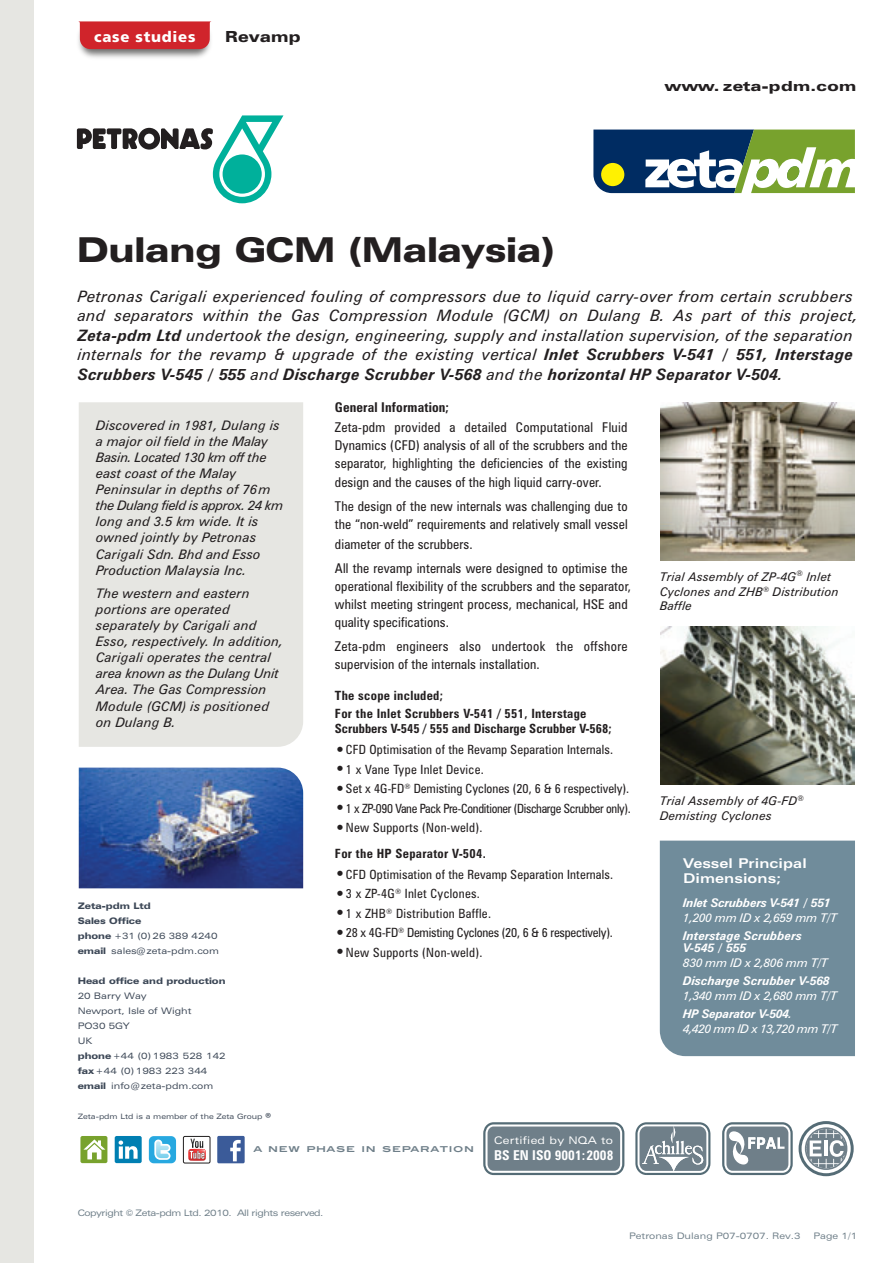
<style>
.page{position:relative;width:893px;height:1263px;background:#fff}
.page>*{position:absolute;margin:0;border:0;box-sizing:border-box;transform-origin:0 0}
.t1{font:900 expanded 34.35px "Zurich BT";letter-spacing:-.005em;color:#231f20}
.t2{font:italic 15.75px/19.5px "Zurich BT";letter-spacing:.015em;color:#231f20}
.t3{font:900 expanded 15.3px "Zurich BT";letter-spacing:.025em;color:#231f20}
.t4{font:900 14.85px "Frutiger LT";letter-spacing:.05em;color:#fff}
.t5{font:900 expanded 13.95px "Zurich BT";letter-spacing:.025em;color:#231f20;scale:1.08 1}
.t6{font:700 condensed 13.65px "Zurich BT";color:#fff}
.t7{font:condensed 13.5px/18px "Zurich BT";letter-spacing:.01em;color:#231f20}
.t8{font:700 expanded 13.5px/15px "Zurich BT";letter-spacing:.005em;color:#fff}
.t9{font:700 condensed 13.5px "Zurich BT";letter-spacing:.01em;color:#231f20}
.t10{font:italic 13.2px/16.2px "Zurich BT";letter-spacing:.01em;color:#231f20}
.t11{font:condensed 12.75px "Zurich BT";letter-spacing:.015em;color:#231f20}
.t12{font:700 condensed 12.75px/18px "Zurich BT";letter-spacing:.025em;color:#231f20}
.t13{font:condensed 12.75px "Zurich BT";letter-spacing:-.025em;color:#231f20}
.t14{font:condensed 12.75px "Zurich BT";letter-spacing:-.015em;color:#231f20}
.t15{font:700 condensed 12.75px "Zurich BT";letter-spacing:.005em;color:#231f20}
.t16{font:italic 12px/14.9px "Zurich BT";letter-spacing:.01em;color:#231f20}
.t17{font:italic 12px "Zurich BT";letter-spacing:-.02em;color:#fff}
.t18{font:italic 700 12px/12px "Zurich BT";color:#fff}
.t19{font:italic 700 12px "Zurich BT";letter-spacing:-.02em;color:#fff}
.t20{font:italic 12px "Zurich BT";letter-spacing:-.04em;color:#fff}
.t21{font:expanded 10.5px "Zurich BT";letter-spacing:.03em;color:#fff}
.t22{font:expanded 9px/15px "Zurich BT";color:#3d4857}
.t23{font:expanded 9px "Zurich BT";letter-spacing:-.045em;color:#6f7f89}
.t24{font:expanded 9px "Zurich BT";color:#6f7f89}
.t25{font:900 expanded 9px "Zurich BT";color:#3d4857}
.t26{font:700 8.1px "Blair ITC";letter-spacing:.075em;color:#6f7f89;scale:1.11 1}
.t27{font:expanded 7.35px "Zurich BT";color:#3d4857}
.s1{font-weight:700}
.s2{font-size:18px}
.s3{font-weight:400;font-size:18px}
.s4{font-weight:400}
.s5{font-weight:900}
.s6{font-family:"Myriad Pro";font-stretch:normal;font-size:14.85px}
</style>
<div class="page">
<div style="left:79px;top:402px;width:224px;height:345px;background:#e6e6e2"></div>
<img style="left:79px;top:768px;width:224px;height:120px">
<svg style="left:593px;top:130px;width:262px;height:63px"></svg>
<img style="left:33px;top:0;width:176px;height:108px">
<svg style="left:78px;top:21px;width:133px;height:28px"></svg>
<div style="left:0;top:0;width:33px;height:1263px;background:#e6e6e2"></div>
<svg style="left:77px;top:115px;width:206px;height:88px"></svg>
<img style="left:660px;top:402px;width:195px;height:158px">
<img style="left:660px;top:627px;width:195px;height:158px">
<div style="left:660px;top:841px;width:195px;height:215px;background:#708c9b"></div>
<svg style="left:722px;top:1121px;width:132px;height:56px"></svg>
<svg style="left:635px;top:1122px;width:75px;height:53px"></svg>
<svg style="left:483px;top:1122px;width:141px;height:53px"></svg>
<div style="left:488px;top:1126px;width:132px;height:45px;background:#6f7f89;border-radius:6px"></div>
<div style="left:115px;top:1136px;width:27px;height:27px;background:#007fb2;border-radius:2px"></div>
<svg style="left:119px;top:1140px;width:19px;height:19px"></svg>
<div style="left:149px;top:1136px;width:27px;height:27px;background:#27a8e0;border-radius:5px"></div>
<svg style="left:154px;top:1139px;width:17px;height:21px"></svg>
<div style="left:217px;top:1136px;width:28px;height:27px;background:#3b5b99;border-radius:2px"></div>
<svg style="left:230px;top:1140px;width:11px;height:21px"></svg>
<div style="left:183px;top:1136px;width:27px;height:27px;border:1px solid #211e1e;border-radius:2px"></div>
<svg style="left:188px;top:1139px;width:18px;height:22px"></svg>
<div style="left:80px;top:1136px;width:27px;height:27px;background:#78a22d;border-radius:2px"></div>
<svg style="left:83px;top:1139px;width:22px;height:20px"></svg>
<p class="t4" style="left:94px;top:28px;width:103px">case studies</p>
<p class="t3" style="left:225px;top:28px;width:77px">Revamp</p>
<h1 class="t1" style="left:77px;top:229px;width:480px">Dulang GCM (Malaysia)</h1>
<p class="t5" style="left:665px;top:78px;width:179px">www. zeta-pdm.com</p>
<p class="t2" style="left:78px;top:286px;width:782px">Petronas Carigali experienced fouling of compressors due to liquid carry-over from certain scrubbers and separators within the Gas Compression Module (GCM) on Dulang B. As part of this project, <span class="s1">Zeta-pdm Ltd</span> undertook the design, engineering, supply and installation supervision, of the separation internals for the revamp &amp; upgrade of the existing vertical <span class="s1">Inlet Scrubbers V-541 / 551, Interstage Scrubbers V-545 / 555</span> and <span class="s1">Discharge Scrubber V-568</span> and the <span class="s1">horizontal HP Separator V-504.</span></p>
<p class="t10" style="left:96px;top:417px;width:189px">Discovered in 1981, Dulang is a major oil field in the Malay<br>Basin. Located 130 km off the east coast of the Malay<br>Peninsular in depths of 76m the Dulang field is approx. 24 km long and 3.5 km wide. It is owned jointly by Petronas<br>Carigali Sdn. Bhd and Esso<br>Production Malaysia Inc.</p>
<p class="t10" style="left:96px;top:585px;width:189px">The western and eastern portions are operated separately by Carigali and<br>Esso, respectively. In addition,<br>Carigali operates the central area known as the Dulang Unit<br>Area. The Gas Compression<br>Module (GCM) is positioned on Dulang B.</p>
<p class="t9" style="left:335px;top:399px;width:116px">General Information;</p>
<p class="t7" style="left:335px;top:418px;width:294px;text-align:justify">Zeta-pdm provided a detailed Computational Fluid Dynamics (CFD) analysis of all of the scrubbers and the separator, highlighting the deficiencies of the existing</p>
<p class="t7" style="left:335px;top:470px;width:294px;line-height:24px">design and the causes of the high liquid carry-over.<br>The design of the new internals was challenging due to</p>
<p class="t7" style="left:335px;top:514px;width:294px;line-height:19.5px">the “non-weld” requirements and relatively small vessel diameter of the scrubbers.</p>
<p class="t7" style="left:335px;top:559px;width:298px">All the revamp internals were designed to optimise the operational flexibility of the scrubbers and the separator, whilst meeting stringent process, mechanical, HSE and quality specifications.</p>
<p class="t7" style="left:335px;top:637px;width:294px">Zeta-pdm engineers also undertook the offshore supervision of the internals installation.</p>
<p class="t12" style="left:335px;top:687px;width:253px">The scope included;<br>For the Inlet Scrubbers V-541 / 551, Interstage</p>
<p class="t15" style="left:335px;top:721px;width:278px">Scrubbers V-545 / 555 and Discharge Scrubber V-568;</p>
<p class="t11" style="left:335px;top:742px;width:280px"><span class="s2">•</span>CFD Optimisation of the Revamp Separation Internals.</p>
<p class="t11" style="left:335px;top:761px;width:150px"><span class="s2">•</span>1 x Vane Type Inlet Device.</p>
<p class="t11" style="left:335px;top:781px;width:296px"><span class="s2">•</span>Set x 4G-FD<sup>®</sup> Demisting Cyclones (20, 6 &amp; 6 respectively).</p>
<p class="t13" style="left:335px;top:800px;width:297px"><span class="s2">•</span>1 x ZP-090 Vane Pack Pre-Conditioner (Discharge Scrubber only).</p>
<p class="t12" style="left:335px;top:815px;width:152px;line-height:25.5px"><span class="s3">•</span><span class="s4">New Supports (Non-weld).<br></span>For the HP Separator V-504.</p>
<p class="t11" style="left:335px;top:866px;width:280px"><span class="s2">•</span>CFD Optimisation of the Revamp Separation Internals.</p>
<p class="t11" style="left:335px;top:886px;width:147px"><span class="s2">•</span>3 x ZP-4G<sup>®</sup> Inlet Cyclones.</p>
<p class="t11" style="left:335px;top:905px;width:158px"><span class="s2">•</span>1 x ZHB<sup>®</sup> Distribution Baffle.</p>
<p class="t14" style="left:335px;top:925px;width:280px"><span class="s2">•</span>28 x 4G-FD<sup>®</sup> Demisting Cyclones (20, 6 &amp; 6 respectively).</p>
<p class="t11" style="left:335px;top:944px;width:149px"><span class="s2">•</span>New Supports (Non-weld).</p>
<p class="t16" style="left:660px;top:569px;width:181px">Trial Assembly of ZP-4G<sup>®</sup> Inlet<br>Cyclones and ZHB<sup>®</sup> Distribution<br>Baffle</p>
<p class="t16" style="left:660px;top:793px;width:146px">Trial Assembly of 4G-FD<sup>®<br></sup>Demisting Cyclones</p>
<p class="t8" style="left:683px;top:856px;width:125px">Vessel Principal<br>Dimensions;</p>
<p class="t19" style="left:683px;top:896px;width:149px">Inlet Scrubbers V-541 / 551</p>
<p class="t17" style="left:683px;top:911px;width:156px">1,200 mm ID x 2,659 mm T/T</p>
<p class="t18" style="left:683px;top:930px;width:120px">Interstage Scrubbers<br>V-545 / 555</p>
<p class="t17" style="left:683px;top:956px;width:146px">830 mm ID x 2,806 mm T/T</p>
<p class="t18" style="left:683px;top:975px;width:148px">Discharge Scrubber V-568</p>
<p class="t17" style="left:683px;top:989px;width:156px">1,340 mm ID x 2,680 mm T/T</p>
<p class="t19" style="left:683px;top:1007px;width:111px">HP Separator V-504.</p>
<p class="t20" style="left:683px;top:1022px;width:156px">4,420 mm ID x 13,720 mm T/T</p>
<p class="t22" style="left:78px;top:898px;width:143px"><span class="s5">Zeta-pdm Ltd<br>Sales Office<br>phone</span> +31 (0) 26 389 4240 <span class="s5">email</span> sales@zeta-pdm.com</p>
<p class="t25" style="left:78px;top:975px;width:149px">Head office and production</p>
<p class="t22" style="left:78px;top:988px;width:150px">20 Barry Way<br>Newport, Isle of Wight<br>PO30 5GY<br>UK<br><span class="s5">phone</span> +44 (0) 1983 528 142 <span class="s5">fax</span> +44 (0) 1983 223 344 <span class="s5">email</span> info@zeta-pdm.com</p>
<p class="t27" style="left:78px;top:1112px;width:195px">Zeta-pdm Ltd is a member of the Zeta Group <span class="s6">®</span></p>
<p class="t26" style="left:254px;top:1144px;width:200px">A NEW PHASE IN SEPARATION</p>
<p class="t21" style="left:494px;top:1134px;width:120px">Certified by NQA to</p>
<p class="t6" style="left:494px;top:1147px;width:121px">BS EN ISO 9001:2008</p>
<p class="t23" style="left:78px;top:1208px;width:247px">Copyright © Zeta-pdm Ltd. 2010. All rights reserved.</p>
<p class="t24" style="left:629px;top:1230px;width:173px">Petronas Dulang P07-0707. Rev.3</p>
<p class="t23" style="left:813px;top:1230px;width:45px">Page 1/1</p>
</div>
